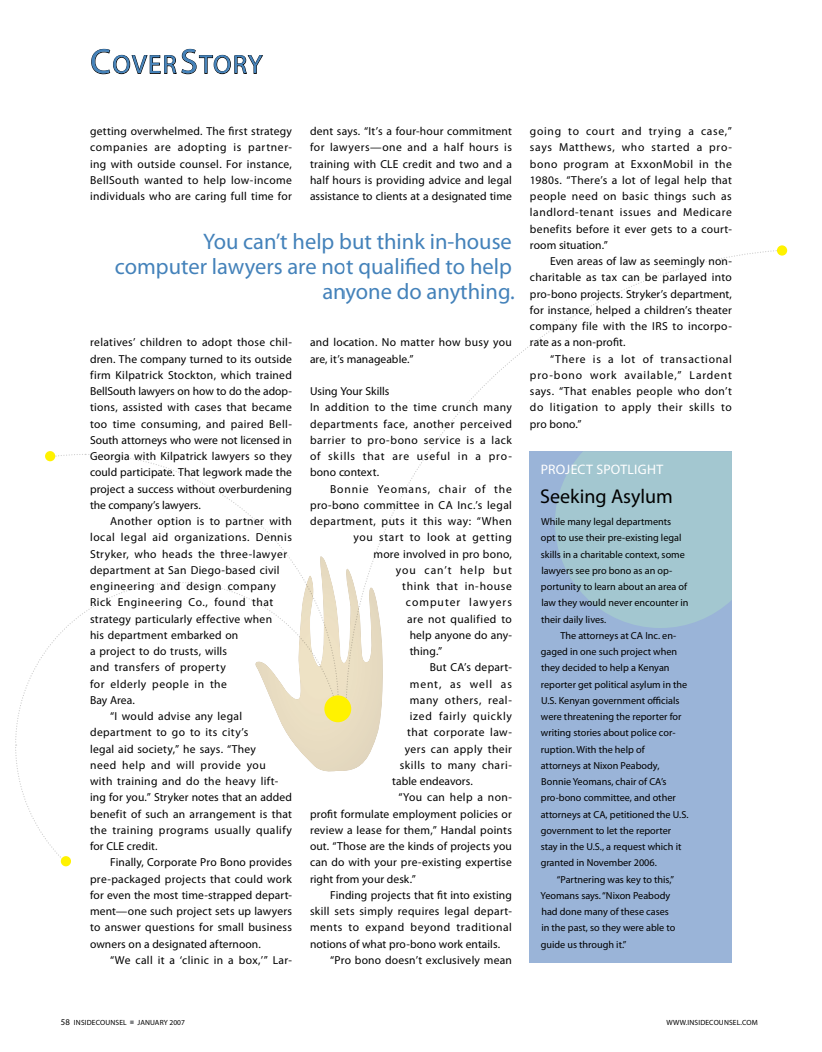
<style>
.page{position:relative;width:822px;height:1052px;background:#fff}
.page>*{position:absolute;margin:0;border:0;box-sizing:border-box;transform-origin:0 0}
.t1{font:26.25px "Myriad Pro";letter-spacing:.055em;color:#4482ba}
.t2{font:22.5px/25px "Myriad Pro";color:#4482ba;text-align:right}
.t3{font:20px "Myriad Pro";color:#000}
.t4{font:13.75px "Myriad Pro";letter-spacing:.01em;color:#fff}
.t5{font:11.5px/16.2px "Myriad Pro";letter-spacing:.03em;color:#000;text-align:justify}
.t6{font:11.5px "Myriad Pro";letter-spacing:.01em;color:#000}
.t7{font:11.5px "Myriad Pro";letter-spacing:.005em;color:#000}
.t8{font:11.5px "Myriad Pro";letter-spacing:.05em;color:#000}
.t9{font:11.5px "Myriad Pro";letter-spacing:.055em;color:#000}
.t10{font:11.5px "Myriad Pro";letter-spacing:.085em;color:#000}
.t11{font:11.5px "Myriad Pro";letter-spacing:.08em;color:#000}
.t12{font:11.5px "Myriad Pro";letter-spacing:.06em;color:#000}
.t13{font:11.5px "Myriad Pro";letter-spacing:.075em;color:#000}
.t14{font:10.12px/16.2px "Myriad Pro";color:#000}
.t15{font:7.5px "Myriad Pro";letter-spacing:.02em;color:#000}
.s1{font-size:35px}
.s2{font-size:8.75px}
.s3{color:#808284}
</style>
<div class="page">
<svg style="left:91px;top:49px;width:172px;height:26px"></svg>
<div style="left:529px;top:451px;width:202px;height:512px;background:#9ab4d8"></div>
<svg style="left:54px;top:453px;width:32px;height:5px"></svg>
<div style="left:45px;top:451px;width:10px;height:10px;background:#fff200;border-radius:50%"></div>
<div style="left:61px;top:856px;width:10px;height:10px;background:#fff200;border-radius:50%"></div>
<svg style="left:375px;top:250px;width:401px;height:460px"></svg>
<svg style="left:15px;top:555px;width:369px;height:306px"></svg>
<div style="left:324px;top:695px;width:27px;height:27px;background:#fff200;border-radius:50%"></div>
<svg style="left:776px;top:245px;width:10px;height:11px"></svg>
<h1 class="t1" style="left:90px;top:48px;width:173px"><span class="s1">C</span>over <span class="s1">S</span>tory</h1>
<p class="t5" style="left:90px;top:123px;width:203px">getting overwhelmed. The first strategy companies are adopting is partner&shy;ing with outside counsel. For instance, BellSouth wanted to help low-income individuals who are caring full time for</p>
<p class="t5" style="left:310px;top:123px;width:203px">dent says. “It’s a four-hour commitment for lawyers—one and a half hours is training with CLE credit and two and a half hours is providing advice and legal assistance to clients at a designated time</p>
<h2 class="t2" style="left:115px;top:228px;width:401px">You can’t help but think in-house computer lawyers are not qualified to help anyone do anything.</h2>
<p class="t5" style="left:90px;top:334px;width:203px">relatives’ children to adopt those chil&shy;dren. The company turned to its outside firm Kilpatrick Stockton, which trained BellSouth lawyers on how to do the adop&shy;tions, assisted with cases that became too time consuming, and paired Bell-South attorneys who were not licensed in Georgia with Kilpatrick lawyers so they could participate. That legwork made the project a success without overburdening the company’s lawyers.</p>
<p class="t5" style="left:110px;top:513px;width:183px">Another option is to partner with</p>
<p class="t5" style="left:90px;top:529px;width:203px">local legal aid organizations. Dennis</p>
<p class="t5" style="left:90px;top:545px;width:198px">Stryker, who heads the three-lawyer</p>
<p class="t5" style="left:90px;top:562px;width:191px">department at San Diego-based civil</p>
<p class="t5" style="left:90px;top:578px;width:187px">engineering and design company</p>
<p class="t8" style="left:90px;top:595px;width:185px">Rick Engineering Co., found that</p>
<p class="t5" style="left:90px;top:610px;width:183px">strategy particularly effective when</p>
<p class="t5" style="left:90px;top:627px;width:150px">his department embarked on</p>
<p class="t5" style="left:90px;top:643px;width:138px">a project to do trusts, wills</p>
<p class="t5" style="left:90px;top:659px;width:137px">and transfers of property</p>
<p class="t5" style="left:90px;top:675px;width:138px">for elderly people in the</p>
<p class="t5" style="left:90px;top:692px;width:46px">Bay Area.</p>
<p class="t5" style="left:110px;top:708px;width:133px">“I would advise any legal</p>
<p class="t5" style="left:90px;top:724px;width:160px">department to go to its city’s</p>
<p class="t5" style="left:90px;top:740px;width:167px">legal aid society,” he says. “They</p>
<p class="t5" style="left:90px;top:757px;width:177px">need help and will provide you</p>
<p class="t5" style="left:90px;top:773px;width:190px">with training and do the heavy lift-</p>
<p class="t7" style="left:90px;top:790px;width:203px">ing for you.” Stryker notes that an added</p>
<p class="t5" style="left:90px;top:805px;width:203px">benefit of such an arrangement is that</p>
<p class="t5" style="left:90px;top:822px;width:203px">the training programs usually qualify</p>
<p class="t7" style="left:90px;top:839px;width:69px">for CLE credit.</p>
<p class="t6" style="left:110px;top:855px;width:183px">Finally, Corporate Pro Bono provides</p>
<p class="t5" style="left:90px;top:870px;width:203px">pre-packaged projects that could work</p>
<p class="t6" style="left:90px;top:888px;width:203px">for even the most time-strapped depart-</p>
<p class="t5" style="left:90px;top:903px;width:203px">ment—one such project sets up lawyers</p>
<p class="t5" style="left:90px;top:919px;width:203px">to answer questions for small business</p>
<p class="t7" style="left:90px;top:937px;width:172px">owners on a designated afternoon.</p>
<p class="t5" style="left:110px;top:952px;width:183px">“We call it a ‘clinic in a box,’” Lar-</p>
<p class="t5" style="left:310px;top:334px;width:203px">and location. No matter how busy you are, it’s manageable.”</p>
<p class="t5" style="left:310px;top:383px;width:203px;text-align:left">Using Your Skills<br>In addition to the time crunch many departments face, another perceived barrier to pro-bono service is a lack of skills that are useful in a pro&shy;bono context.</p>
<p class="t11" style="left:330px;top:482px;width:183px">Bonnie Yeomans, chair of the</p>
<p class="t5" style="left:310px;top:497px;width:203px">pro-bono committee in CA Inc.’s legal</p>
<p class="t5" style="left:310px;top:513px;width:203px">department, puts it this way: “When</p>
<p class="t9" style="left:353px;top:530px;width:160px">you start to look at getting</p>
<p class="t5" style="left:373px;top:545px;width:140px">more involved in pro bono,</p>
<p class="t10" style="left:396px;top:563px;width:117px">you can’t help but</p>
<p class="t9" style="left:402px;top:579px;width:111px">think that in-house</p>
<p class="t10" style="left:406px;top:595px;width:107px">computer lawyers</p>
<p class="t5" style="left:407px;top:610px;width:106px">are not qualified to</p>
<p class="t6" style="left:409px;top:628px;width:104px">help anyone do any-</p>
<p class="t5" style="left:409px;top:643px;width:34px">thing.”</p>
<p class="t5" style="left:429px;top:659px;width:84px">But CA’s depart-</p>
<p class="t13" style="left:409px;top:677px;width:104px">ment, as well as</p>
<p class="t8" style="left:409px;top:693px;width:104px">many others, real-</p>
<p class="t12" style="left:409px;top:709px;width:104px">ized fairly quickly</p>
<p class="t5" style="left:407px;top:724px;width:106px">that corporate law-</p>
<p class="t5" style="left:404px;top:740px;width:109px">yers can apply their</p>
<p class="t5" style="left:399px;top:757px;width:114px">skills to many chari-</p>
<p class="t7" style="left:392px;top:774px;width:82px">table endeavors.</p>
<p class="t5" style="left:398px;top:789px;width:115px">“You can help a non-</p>
<p class="t5" style="left:310px;top:805px;width:203px">profit formulate employment policies or</p>
<p class="t5" style="left:310px;top:822px;width:203px">review a lease for them,” Handal points</p>
<p class="t6" style="left:310px;top:839px;width:203px">out. “Those are the kinds of projects you</p>
<p class="t5" style="left:310px;top:854px;width:203px">can do with your pre-existing expertise</p>
<p class="t7" style="left:310px;top:872px;width:107px">right from your desk.”</p>
<p class="t6" style="left:330px;top:888px;width:183px">Finding projects that fit into existing</p>
<p class="t5" style="left:310px;top:903px;width:203px">skill sets simply requires legal depart-</p>
<p class="t8" style="left:310px;top:920px;width:203px">ments to expand beyond traditional</p>
<p class="t7" style="left:310px;top:937px;width:191px">notions of what pro-bono work entails.</p>
<p class="t5" style="left:330px;top:952px;width:183px">“Pro bono doesn’t exclusively mean</p>
<p class="t5" style="left:529px;top:123px;width:203px">going to court and trying a case,” says Matthews, who started a pro&shy;bono program at ExxonMobil in the 1980s. “There’s a lot of legal help that people need on basic things such as landlord-tenant issues and Medicare benefits before it ever gets to a court&shy;room situation.”</p>
<p class="t5" style="left:530px;top:253px;width:203px;text-indent:20px">Even areas of law as seemingly non&shy;charitable as tax can be parlayed into pro-bono projects. Stryker’s department, for instance, helped a children’s theater company file with the IRS to incorpo&shy;rate as a non-profit.</p>
<p class="t5" style="left:530px;top:350px;width:203px;text-indent:20px">“There is a lot of transactional pro-bono work available,” Lardent says. “That enables people who don’t do litigation to apply their skills to pro bono.”</p>
<p class="t4" style="left:540px;top:461px;width:88px">Project Spotlight</p>
<h3 class="t3" style="left:540px;top:484px;width:134px">Seeking Asylum</h3>
<p class="t14" style="left:540px;top:513px;width:149px">While many legal departments<br>opt to use their pre-existing legal skills in a charitable context, some lawyers see pro bono as an op&shy;portunity to learn about an area of law they would never encounter in their daily lives.</p>
<p class="t14" style="left:540px;top:627px;width:149px;text-indent:20px">The attorneys at CA Inc. en&shy;gaged in one such project when they decided to help a Kenyan reporter get political asylum in the<br>U.S. Kenyan government officials were threatening the reporter for writing stories about police cor&shy;ruption. With the help of<br>attorneys at Nixon Peabody,<br>Bonnie Yeomans, chair of CA’s pro-bono committee, and other attorneys at CA, petitioned the U.S. government to let the reporter stay in the U.S., a request which it granted in November 2006.</p>
<p class="t14" style="left:540px;top:871px;width:136px;text-indent:16px">“Partnering was key to this,”<br>Yeomans says. “Nixon Peabody had done many of these cases in the past, so they were able to guide us through it.”</p>
<p class="t15" style="left:61px;top:1017px;width:125px"><span class="s2">58</span> Insi deCounsel <span class="s3">■</span> jan uary 2007</p>
<p class="t15" style="left:666px;top:1017px;width:6px">www</p>
<p class="t15" style="left:685px;top:1017px;width:6px">.insi</p>
<p class="t15" style="left:700px;top:1017px;width:58px">decounsel.com</p>
</div>
